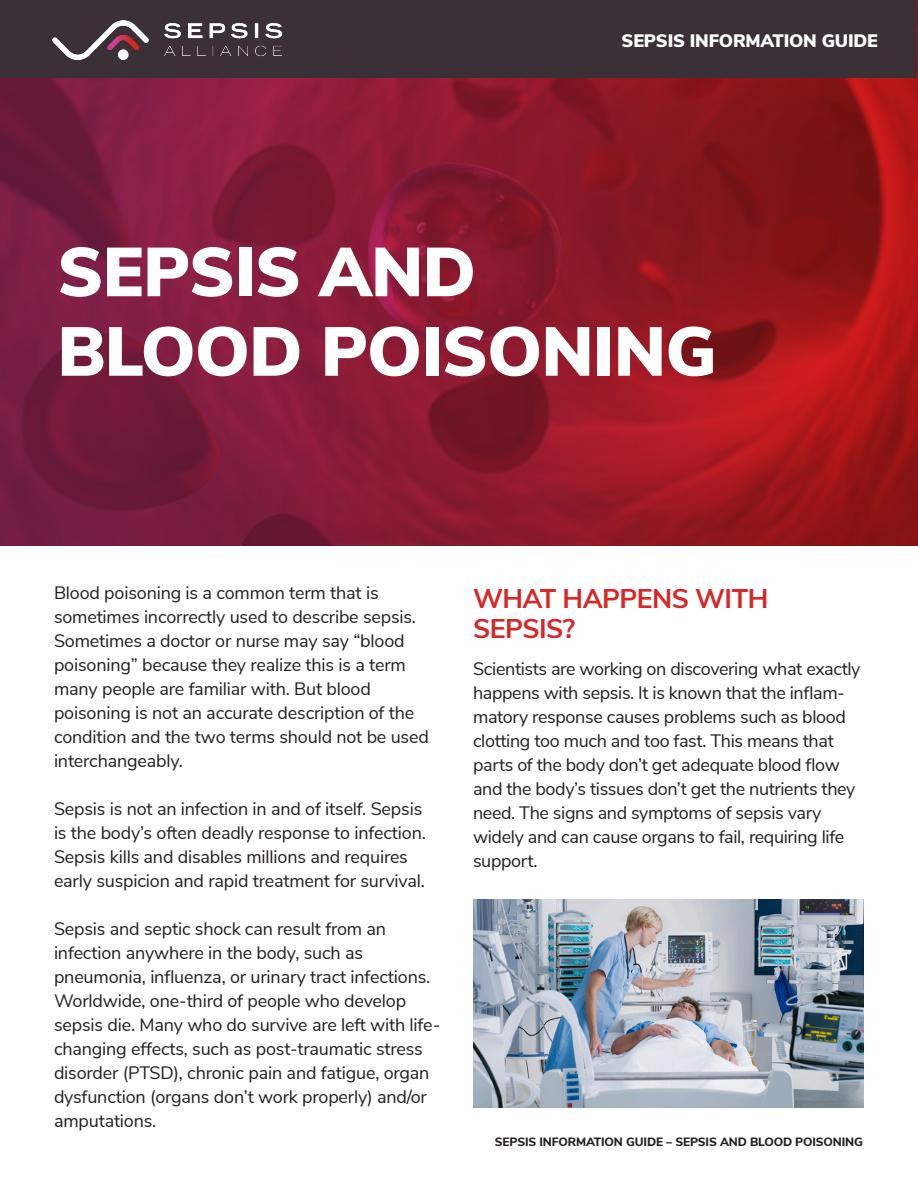
<style>
.page{position:relative;width:918px;height:1188px;background:#fff}
.page>*{position:absolute;margin:0;border:0;box-sizing:border-box;transform-origin:0 0}
.Body_Text{font:900 69px "Nunito Sans";letter-spacing:-.01em;color:#fff}
.TITLE_RED_CAPS{font:700 27px/30px "Nunito Sans";letter-spacing:-.02em;color:#d52828}
.Body_Text-2{font:18px/24px "Nunito Sans";letter-spacing:-.01em;color:#231f20}
.TITLE_RED_CAPS-2{font:18px/24px "Nunito Sans";letter-spacing:-.02em;color:#231f20}
.Body_Text-3{font:900 18px "Nunito Sans";letter-spacing:-.01em;color:#fff}
.Body_Text-4{font:800 12px "Nunito Sans";letter-spacing:-.01em;color:#231f20}
</style>
<div class="page">
<svg style="left:0;top:0;width:918px;height:546px;background:#89192d"></svg>
<img style="left:474px;top:899px;width:389px;height:208px">
<div style="left:1px;top:0;width:916px;height:78px;background:#3a3035"></div>
<img style="left:53px;top:20px;width:228px;height:39px">
<p class="Body_Text-3" style="left:622px;top:27px;width:258px">SEPSIS INFORMATION GUIDE</p>
<p class="Body_Text" style="left:57px;top:221px;width:420px">SEPSIS AND</p>
<p class="Body_Text" style="left:57px;top:301px;width:661px">BLOOD POISONING</p>
<p class="Body_Text-2" style="left:54px;top:579px;width:376px">Blood poisoning is a common term that is sometimes incorrectly used to describe sepsis.<br>Sometimes a doctor or nurse may say “blood poisoning” because they realize this is a term many people are familiar with. But blood poisoning is not an accurate description of the condition and the two terms should not be used interchangeably.</p>
<p class="Body_Text-2" style="left:54px;top:795px;width:373px">Sepsis is not an infection in and of itself. Sepsis is the body’s often deadly response to infection.<br>Sepsis kills and disables millions and requires early suspicion and rapid treatment for survival.</p>
<p class="Body_Text-2" style="left:54px;top:915px;width:388px">Sepsis and septic shock can result from an infection anywhere in the body, such as pneumonia, influenza, or urinary tract infections.<br>Worldwide, one-third of people who develop sepsis die. Many who do survive are left with life&shy;changing effects, such as post-traumatic stress disorder (PTSD), chronic pain and fatigue, organ dysfunction (organs don’t work properly) and/or amputations.</p>
<p class="TITLE_RED_CAPS" style="left:473px;top:582px;width:297px">WHAT HAPPENS WITH<br>SEPSIS?</p>
<p class="TITLE_RED_CAPS-2" style="left:473px;top:656px;width:389px">Scientists are working on discovering what exactly happens with sepsis. It is known that the inflam&shy;matory response causes problems such as blood clotting too much and too fast. This means that parts of the body don’t get adequate blood flow and the body’s tissues don’t get the nutrients they need. The signs and symptoms of sepsis vary widely and can cause organs to fail, requiring life support.</p>
<p class="Body_Text-4" style="left:495px;top:1133px;width:370px">SEPSIS INFORMATION GUIDE – SEPSIS AND BLOOD POISONING</p>
</div>
